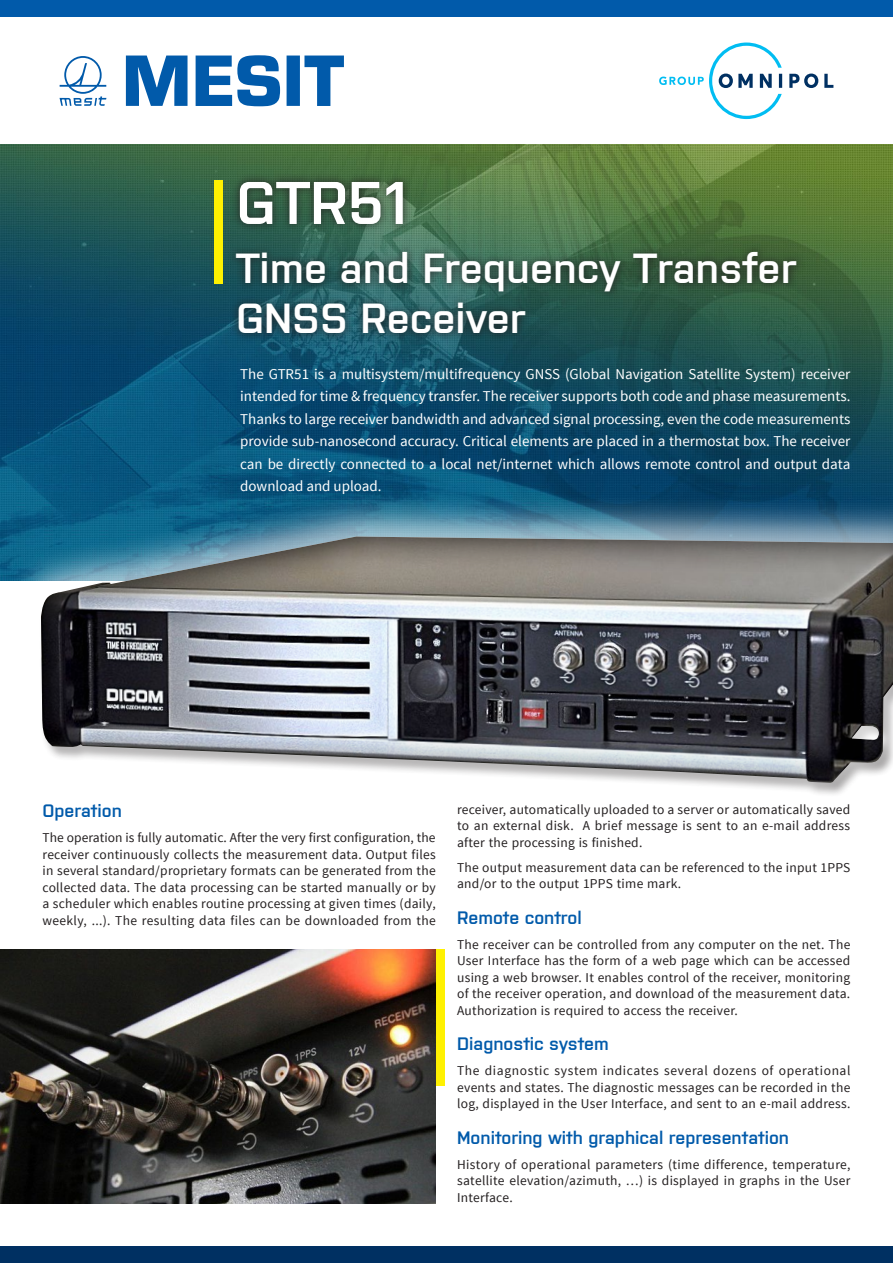
<style>
.page{position:relative;width:893px;height:1263px;background:#fff}
.page>*{position:absolute;margin:0;border:0;box-sizing:border-box;transform-origin:0 0}
.t1{font:600 60px "Purista";color:#fff}
.t2{font:600 42px/50.4px "Purista";color:#fff}
.t3{font:600 18px "Purista";color:#015aaa}
.t4{font:15px/22.5px "Source Sans Pro";color:#fff;text-align:justify}
.t5{font:13.5px/16.5px "Source Sans Pro";letter-spacing:.02em;color:#231f20;text-align:justify}
</style>
<div class="page">
<div style="left:0;top:0;width:893px;height:17px;background:#015aaa"></div>
<div style="left:0;top:1246px;width:893px;height:17px;background:#003062"></div>
<svg style="left:60px;top:56px;width:46px;height:50px"></svg>
<svg style="left:126px;top:55px;width:218px;height:51px"></svg>
<svg style="left:659px;top:43px;width:174px;height:76px"></svg>
<img style="left:0;top:145px;width:893px;height:436px">
<div style="left:227px;top:172px;width:578px;height:170px;background:#231f20;opacity:.75"></div>
<div style="left:214px;top:181px;width:9px;height:103px;background:#fff101"></div>
<img style="left:0;top:949px;width:436px;height:254px">
<div style="left:2px;top:492px;width:891px;height:319px;background:#fff;opacity:.65"></div>
<svg style="left:20px;top:519px;width:873px;height:281px;background:#80878d"></svg>
<div style="left:436px;top:949px;width:8px;height:137px;background:#fff101"></div>
<h1 class="t1" style="left:236px;top:159px;width:172px">GTR51</h1>
<h2 class="t2" style="left:236px;top:239px;width:562px">Time and Frequency Transfer<br>GNSS Receiver</h2>
<p class="t4" style="left:240px;top:363px;width:612px">The GTR51 is a multisystem/multifrequency GNSS (Global Navigation Satellite System) receiver intended for time &amp; frequency transfer. The receiver supports both code and phase measurements.<br>Thanks to large receiver bandwidth and advanced signal processing, even the code measurements provide sub-nanosecond accuracy. Critical elements are placed in a thermostat box. The receiver can be directly connected to a local net/internet which allows remote control and output data download and upload.</p>
<h3 class="t3" style="left:43px;top:798px;width:81px">Operation</h3>
<p class="t5" style="left:43px;top:829px;width:395px">The operation is fully automatic. After the very first configuration, the receiver continuously collects the measurement data. Output files in several standard/proprietary formats can be generated from the collected data. The data processing can be started manually or by a scheduler which enables routine processing at given times (daily, weekly, ...). The resulting data files can be downloaded from the</p>
<p class="t5" style="left:457px;top:801px;width:395px">receiver, automatically uploaded to a server or automatically saved to an external disk. A brief message is sent to an e-mail address after the processing is finished.</p>
<p class="t5" style="left:457px;top:859px;width:395px">The output measurement data can be referenced to the input 1PPS and/or to the output 1PPS time mark.</p>
<h3 class="t3" style="left:457px;top:904px;width:126px">Remote control</h3>
<p class="t5" style="left:457px;top:936px;width:395px">The receiver can be controlled from any computer on the net. The User Interface has the form of a web page which can be accessed using a web browser. It enables control of the receiver, monitoring of the receiver operation, and download of the measurement data.<br>Authorization is required to access the receiver.</p>
<h3 class="t3" style="left:457px;top:1031px;width:153px">Diagnostic system</h3>
<p class="t5" style="left:457px;top:1063px;width:395px">The diagnostic system indicates several dozens of operational events and states. The diagnostic messages can be recorded in the log, displayed in the User Interface, and sent to an e-mail address.</p>
<h3 class="t3" style="left:457px;top:1124px;width:333px">Monitoring with graphical representation</h3>
<p class="t5" style="left:457px;top:1156px;width:395px">History of operational parameters (time difference, temperature, satellite elevation/azimuth, …) is displayed in graphs in the User Interface.</p>
</div>
